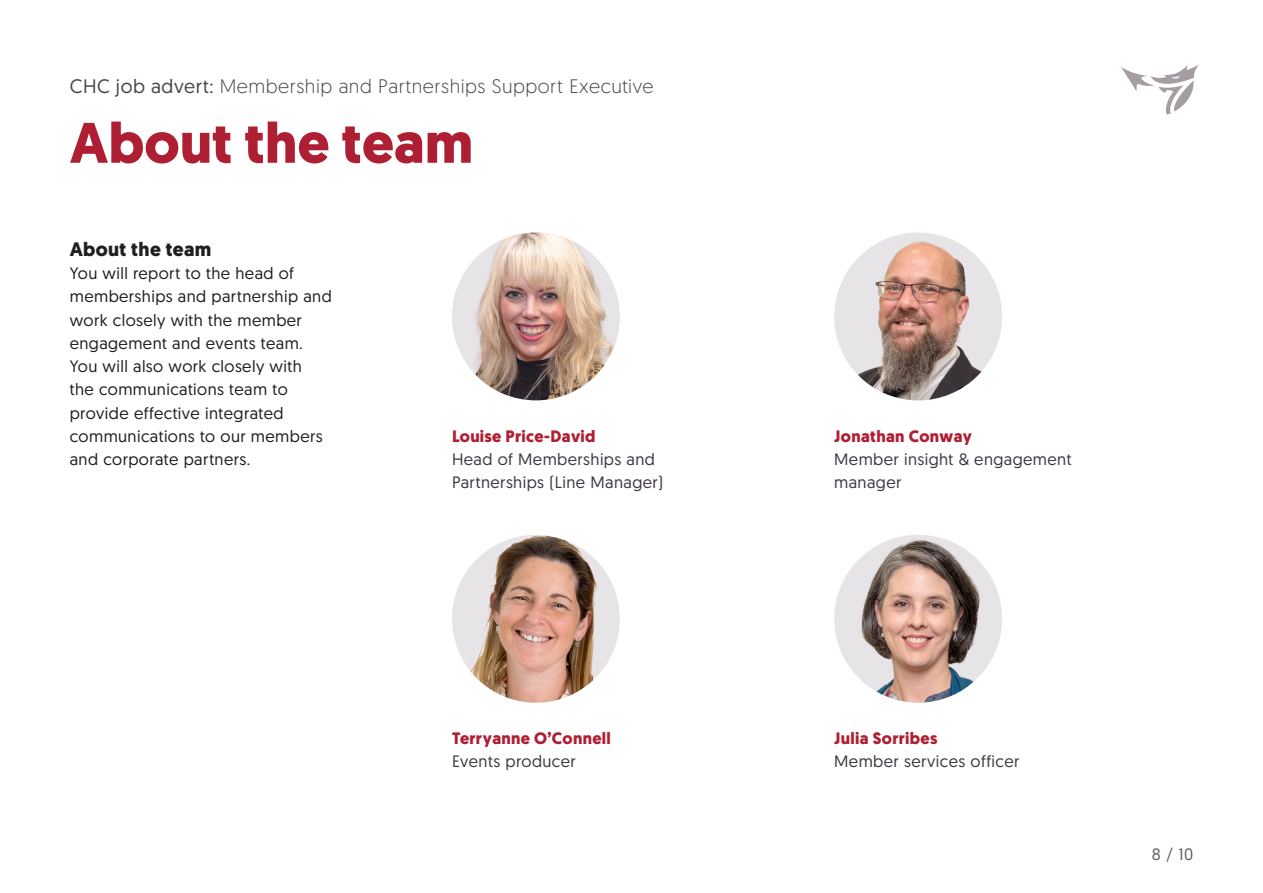
<style>
.page{position:relative;width:1263px;height:893px;background:#fff}
.page>*{position:absolute;margin:0;border:0;box-sizing:border-box;transform-origin:0 0}
.t1{font:700 57px "Geomanist";letter-spacing:.005em;color:#af1f33}
.t2{font:300 19.5px "Geomanist";letter-spacing:.025em;color:#4a4646}
.Sub_Heading{font:700 19.5px "Geomanist";letter-spacing:.02em;color:#201e1e}
.Body_No_Indent{font:16.5px/23.2px "Geomanist";letter-spacing:.025em;color:#201e1e}
.Body_No_Indent-2{font:16.5px/23.2px "Geomanist";letter-spacing:.025em;color:#3e3742}
.Minor_Heading{font:700 16.5px "Geomanist";letter-spacing:.02em;color:#af1f33}
.t3{font:16.5px "Geomanist";color:#645b64}
.s1{font-weight:400}
</style>
<div class="page">
<svg style="left:1121px;top:65px;width:78px;height:50px"></svg>
<img style="left:452px;top:233px;width:168px;height:167px;border-radius:84px">
<img style="left:834px;top:234px;width:168px;height:166px">
<img style="left:452px;top:535px;width:168px;height:168px;border-radius:84px">
<img style="left:834px;top:535px;width:168px;height:168px;border-radius:84px">
<p class="t2" style="left:70px;top:74px;width:585px"><span class="s1">CHC job advert:</span> Membership and Partnerships Support Executive</p>
<p class="t1" style="left:70px;top:105px;width:405px">About the team</p>
<p class="Sub_Heading" style="left:70px;top:236px;width:143px">About the team</p>
<p class="Body_No_Indent" style="left:70px;top:261px;width:263px">You will report to the head of memberships and partnership and work closely with the member engagement and events team.<br>You will also work closely with<br>the communications team to provide effective integrated communications to our members and corporate partners.</p>
<p class="Minor_Heading" style="left:452px;top:425px;width:145px">Louise Price-David</p>
<p class="Body_No_Indent-2" style="left:452px;top:447px;width:213px">Head of Memberships and<br>Partnerships (Line Manager)</p>
<p class="Minor_Heading" style="left:452px;top:727px;width:160px">Terryanne O’Connell</p>
<p class="Body_No_Indent-2" style="left:452px;top:749px;width:125px">Events producer</p>
<p class="Minor_Heading" style="left:834px;top:425px;width:139px">Jonathan Conway</p>
<p class="Body_No_Indent-2" style="left:834px;top:447px;width:239px">Member insight &amp; engagement manager</p>
<p class="Minor_Heading" style="left:834px;top:727px;width:105px">Julia Sorribes</p>
<p class="Body_No_Indent-2" style="left:834px;top:749px;width:187px">Member services officer</p>
<p class="t3" style="left:1152px;top:844px;width:43px">8 / 10</p>
</div>
